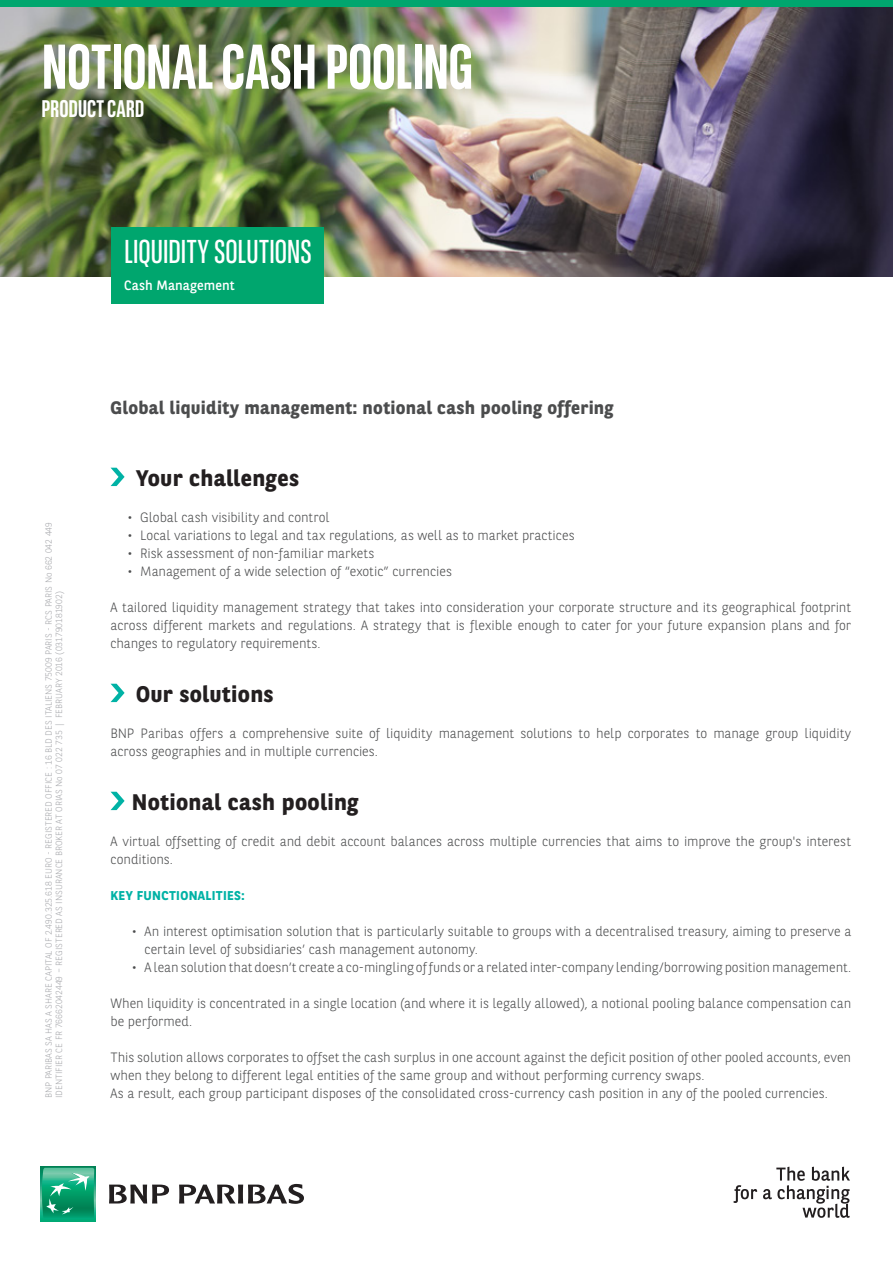
<style>
.page{position:relative;width:893px;height:1263px;background:#fff}
.page>*{position:absolute;margin:0;border:0;box-sizing:border-box;transform-origin:0 0}
.t1{font:700 63px "BNPP Sans Condensed";letter-spacing:-.01em;color:#fff}
.t2{font:33px "BNPP Sans Condensed";letter-spacing:-.01em;color:#fff}
.t3{font:700 24px "BNPP Sans Condensed";letter-spacing:-.005em;color:#fff}
.t4{font:700 22.5px "BNPP Sans";letter-spacing:.015em;color:#231f20}
.t5{font:700 18px "BNPP Sans";letter-spacing:.02em;color:#4b4c4d}
.t6{font:300 13.5px/18px "BNPP Sans";letter-spacing:-.005em;color:#4b4c4d}
.t7{font:13.5px "BNPP Sans";letter-spacing:.01em;color:#fff}
.t8{font:700 12.75px "BNPP Sans";letter-spacing:.025em;color:#00b2a5}
.t9{font:300 9px/10.5px "BNPP Sans";color:#a8a9ad}
</style>
<div class="page">
<svg style="left:733px;top:1185px;width:24px;height:18px"></svg>
<svg style="left:763px;top:1167px;width:87px;height:51px"></svg>
<div style="left:41px;top:1167px;width:54px;height:54px;background:#00ab79"></div>
<svg style="left:42px;top:1168px;width:52px;height:49px"></svg>
<svg style="left:109px;top:1184px;width:60px;height:19px"></svg>
<svg style="left:179px;top:1184px;width:125px;height:20px"></svg>
<img style="left:0;top:7px;width:893px;height:269px">
<svg style="left:111px;top:468px;width:14px;height:18px"></svg>
<svg style="left:111px;top:684px;width:14px;height:18px"></svg>
<svg style="left:111px;top:792px;width:14px;height:18px"></svg>
<div style="left:0;top:0;width:893px;height:7px;background:#00a66e"></div>
<div style="left:111px;top:227px;width:212px;height:76px;background:#00a66e"></div>
<h1 class="t1" style="left:41px;top:30px;width:434px">NOTIONAL CASH POOLING</h1>
<h3 class="t3" style="left:41px;top:95px;width:104px">PRODUCT CARD</h3>
<h2 class="t2" style="left:124px;top:231px;width:189px">LIQUIDITY SOLUTIONS</h2>
<p class="t7" style="left:124px;top:276px;width:112px">Cash Management</p>
<p class="t9" style="left:43px;top:1098px;width:577px;rotate:-90deg">BNP PARIBAS SA HAS A SHARE CAPITAL OF 2.490.325.618 EURO - REGISTERED OFFICE : 16 BLD DES ITALIENS 75009 PARIS - RCS PARIS No 662 042 449<br>IDENTIFIER CE FR 76662042449 – REGISTERED AS INSURANCE BROKER AT ORIAS No 07 022 735 | FEBRUARY 2016 (031790181902)</p>
<h3 class="t5" style="left:111px;top:395px;width:504px">Global liquidity management: notional cash pooling offering</h3>
<h3 class="t4" style="left:136px;top:463px;width:165px">Your challenges</h3>
<p class="t6" style="left:128px;top:508px;width:204px">• Global cash visibility and control</p>
<p class="t6" style="left:128px;top:526px;width:449px">• Local variations to legal and tax regulations, as well as to market practices</p>
<p class="t6" style="left:128px;top:544px;width:248px">• Risk assessment of non-familiar markets</p>
<p class="t6" style="left:128px;top:562px;width:326px">• Management of a wide selection of “exotic” currencies</p>
<p class="t6" style="left:111px;top:598px;width:742px;text-align:justify">A tailored liquidity management strategy that takes into consideration your corporate structure and its geographical footprint across different markets and regulations. A strategy that is flexible enough to cater for your future expansion plans and for changes to regulatory requirements.</p>
<h3 class="t4" style="left:136px;top:679px;width:139px">Our solutions</h3>
<p class="t6" style="left:111px;top:724px;width:742px">BNP Paribas offers a comprehensive suite of liquidity management solutions to help corporates to manage group liquidity across geographies and in multiple currencies.</p>
<h3 class="t4" style="left:132px;top:787px;width:228px">Notional cash pooling</h3>
<p class="t6" style="left:111px;top:832px;width:742px">A virtual offsetting of credit and debit account balances across multiple currencies that aims to improve the group's interest conditions.</p>
<p class="t8" style="left:111px;top:887px;width:135px">KEY FUNCTIONALITIES:</p>
<p class="t6" style="left:145px;top:922px;width:708px;text-indent:-13px">• An interest optimisation solution that is particularly suitable to groups with a decentralised treasury, aiming to preserve a certain level of subsidiaries’ cash management autonomy.</p>
<p class="t6" style="left:132px;top:958px;width:721px">• A lean solution that doesn’t create a co-mingling of funds or a related inter-company lending/borrowing position management.</p>
<p class="t6" style="left:111px;top:994px;width:742px">When liquidity is concentrated in a single location (and where it is legally allowed), a notional pooling balance compensation can be performed.</p>
<p class="t6" style="left:111px;top:1048px;width:742px">This solution allows corporates to offset the cash surplus in one account against the deficit position of other pooled accounts, even when they belong to different legal entities of the same group and without performing currency swaps.<br>As a result, each group participant disposes of the consolidated cross-currency cash position in any of the pooled currencies.</p>
</div>
